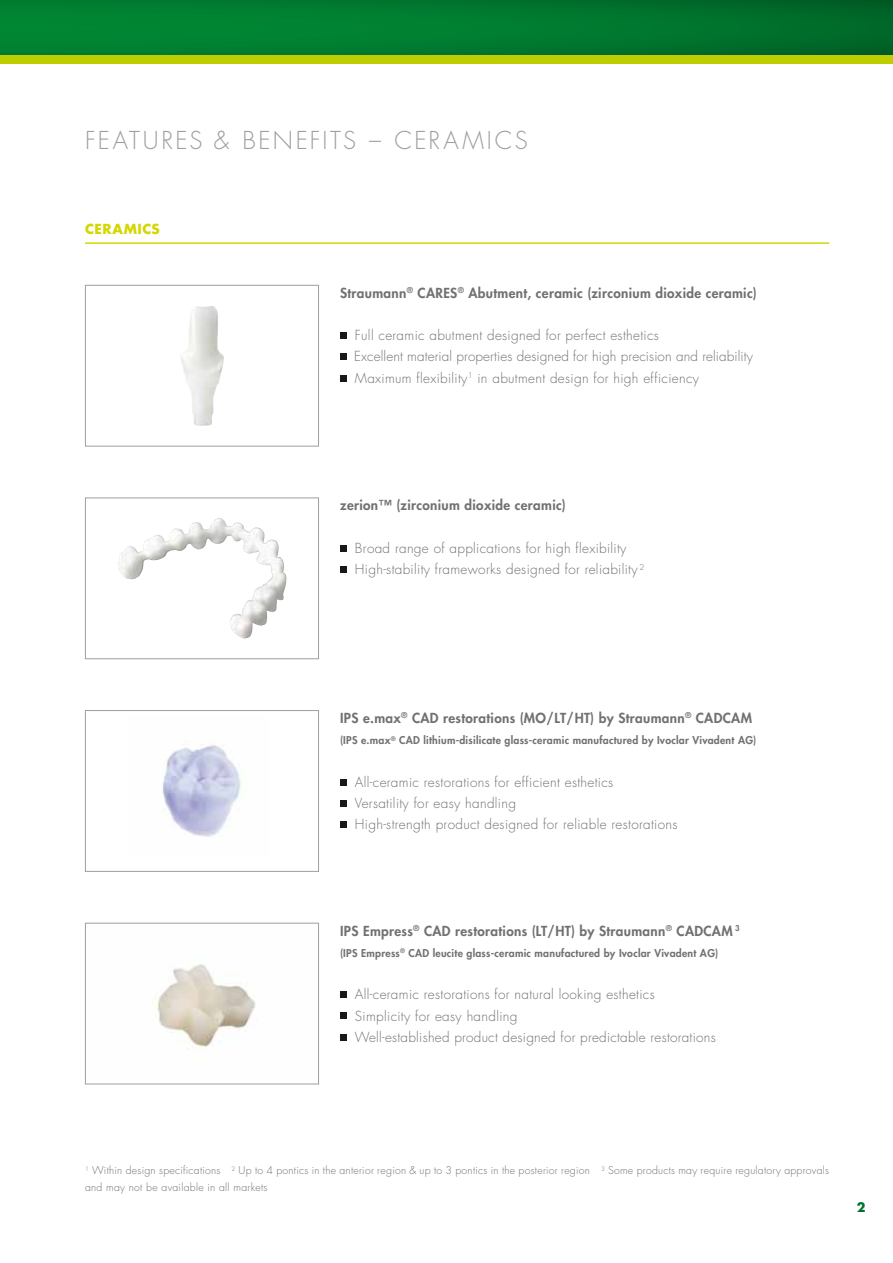
<style>
.page{position:relative;width:893px;height:1263px;background:#fff}
.page>*{position:absolute;margin:0;border:0;box-sizing:border-box;transform-origin:0 0}
.t1{font:300 24px "Futura LT";letter-spacing:.105em;color:#9c9e9f}
.t2{font:300 13.5px/21.3px "Futura LT";letter-spacing:.025em;color:#707172}
.t3{font:800 13.5px "Futura LT";letter-spacing:.025em;color:#707172}
.t4{font:700 13.5px "Futura LT";letter-spacing:.04em;color:#d4d700}
.t5{font:700 12.75px "Futura LT";color:#00722d}
.t6{font:300 10.5px/16.5px "Futura LT";letter-spacing:.025em;color:#707172}
.t7{font:800 10.5px "Futura LT";letter-spacing:.025em;color:#707172}
</style>
<div class="page">
<div style="left:0;top:0;width:893px;height:60px;background:linear-gradient(to right,#008834,#006929)"></div>
<div style="left:0;top:55px;width:893px;height:9px;background:#bdcd00"></div>
<img style="left:181px;top:306px;width:43px;height:120px">
<div style="left:85px;top:285px;width:234px;height:161px;border:1px solid #9c9e9f"></div>
<img style="left:118px;top:520px;width:141px;height:59px">
<div style="left:85px;top:497px;width:234px;height:162px;border:1px solid #9c9e9f"></div>
<img style="left:163px;top:745px;width:78px;height:92px">
<div style="left:85px;top:710px;width:234px;height:162px;border:1px solid #9c9e9f"></div>
<img style="left:153px;top:964px;width:103px;height:95px">
<div style="left:85px;top:923px;width:234px;height:161px;border:1px solid #9c9e9f"></div>
<hr style="left:85px;top:242px;width:744px;height:2px;background:#d4d700">
<div style="left:340px;top:332px;width:7px;height:7px;background:#1a171c"></div>
<div style="left:340px;top:354px;width:7px;height:6px;background:#1a171c"></div>
<div style="left:340px;top:375px;width:7px;height:6px;background:#1a171c"></div>
<div style="left:340px;top:779px;width:7px;height:6px;background:#1a171c"></div>
<div style="left:340px;top:800px;width:7px;height:6px;background:#1a171c"></div>
<div style="left:340px;top:821px;width:7px;height:7px;background:#1a171c"></div>
<div style="left:340px;top:545px;width:7px;height:6px;background:#1a171c"></div>
<div style="left:340px;top:566px;width:7px;height:7px;background:#1a171c"></div>
<div style="left:340px;top:991px;width:7px;height:7px;background:#1a171c"></div>
<div style="left:340px;top:1013px;width:7px;height:6px;background:#1a171c"></div>
<div style="left:340px;top:1034px;width:7px;height:6px;background:#1a171c"></div>
<h1 class="t1" style="left:85px;top:126px;width:440px">Features &amp; benefits – Ceramics</h1>
<p class="t4" style="left:85px;top:220px;width:76px">CERAMICS</p>
<p class="t3" style="left:340px;top:284px;width:418px">Straumann<sup>®</sup> CARES<sup>®</sup> Abutment, ceramic (zirconium dioxide ceramic)</p>
<p class="t2" style="left:354px;top:325px;width:400px">Full ceramic abutment designed for perfect esthetics<br>Excellent material properties designed for high precision and reliability<br>Maximum flexibility<sup>1</sup> in abutment design for high efficiency</p>
<p class="t3" style="left:340px;top:496px;width:227px">zerion™ (zirconium dioxide ceramic)</p>
<p class="t2" style="left:355px;top:538px;width:291px">Broad range of applications for high flexibility<br>High-stability frameworks designed for reliability <sup>2</sup></p>
<p class="t3" style="left:340px;top:709px;width:413px">IPS e.max<sup>®</sup> CAD restorations (MO/LT/HT) by Straumann<sup>®</sup> CADCAM</p>
<p class="t7" style="left:340px;top:733px;width:418px">(IPS e.max<sup>®</sup> CAD lithium-disilicate glass-ceramic manufactured by Ivoclar Vivadent AG)</p>
<p class="t2" style="left:355px;top:771px;width:324px">All-ceramic restorations for efficient esthetics<br>Versatility for easy handling<br>High-strength product designed for reliable restorations</p>
<p class="t3" style="left:340px;top:921px;width:401px">IPS Empress<sup>®</sup> CAD restorations (LT/HT) by Straumann<sup>®</sup> CADCAM <sup>3</sup></p>
<p class="t7" style="left:340px;top:946px;width:379px">(IPS Empress<sup>®</sup> CAD leucite glass-ceramic manufactured by Ivoclar Vivadent AG)</p>
<p class="t2" style="left:355px;top:984px;width:362px">All-ceramic restorations for natural looking esthetics<br>Simplicity for easy handling<br>Well-established product designed for predictable restorations</p>
<p class="t6" style="left:85px;top:1162px;width:746px"><sup>1</sup> Within design specifications <sup>2</sup> Up to 4 pontics in the anterior region &amp; up to 3 pontics in the posterior region <sup>3</sup> Some products may require regulatory approvals and may not be available in all markets</p>
<p class="t5" style="left:857px;top:1199px;width:10px">2</p>
</div>
